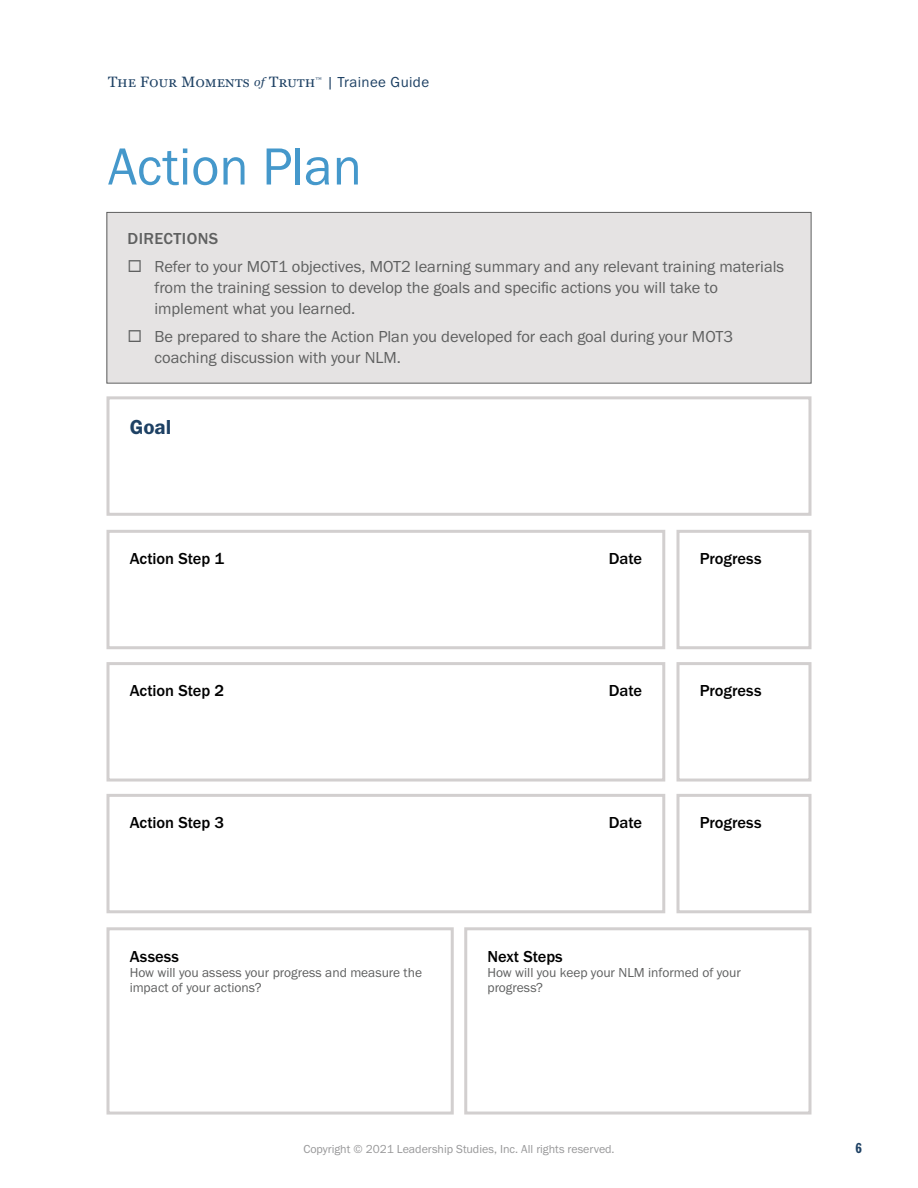
<style>
.page{position:relative;width:918px;height:1188px;background:#fff}
.page>*{position:absolute;margin:0;border:0;box-sizing:border-box;transform-origin:0 0}
.t1{font:54px "Franklin Gothic URW Boo";color:#4598cb}
.t2{font:21px "Franklin Gothic URW Dem";color:#1e4164}
.Checkbox_1{font:16.5px/21px "Franklin Gothic URW Boo";color:#5f6060}
.Body_Sans{font:500 16.5px "Franklin Gothic URW";color:#000}
.Body_Sans-2{font:500 16.5px "Franklin Gothic URW";letter-spacing:.025em;color:#5f6060}
.t3{font:15px "Georgia Pro";letter-spacing:.025em;color:#1e4164}
.t4{font:15px "Franklin Gothic URW Boo";letter-spacing:.025em;color:#1e4164}
.t5{font:15px "Franklin Gothic URW Com Dem";color:#1e4164}
.Body_Sans-3{font:13.5px/15px "Franklin Gothic URW Boo";color:#5f6060}
.t6{font:12px "Franklin Gothic URW Boo";color:#989899}
.t7{font:6.75px "Georgia Pro";color:#1e4164}
.s1{font-style:italic;font-size:12px}
</style>
<div class="page">
<div style="left:106px;top:396px;width:706px;height:120px;border:3px solid #d2cfcf"></div>
<div style="left:106px;top:927px;width:348px;height:188px;border:3px solid #d2cfcf"></div>
<div style="left:464px;top:927px;width:348px;height:188px;border:3px solid #d2cfcf"></div>
<div style="left:106px;top:530px;width:559px;height:119px;border:3px solid #d2cfcf"></div>
<div style="left:106px;top:662px;width:559px;height:120px;border:3px solid #d2cfcf"></div>
<div style="left:106px;top:794px;width:559px;height:119px;border:3px solid #d2cfcf"></div>
<div style="left:676px;top:530px;width:136px;height:119px;border:3px solid #d2cfcf"></div>
<div style="left:676px;top:662px;width:136px;height:120px;border:3px solid #d2cfcf"></div>
<div style="left:676px;top:794px;width:136px;height:119px;border:3px solid #d2cfcf"></div>
<div style="left:107px;top:212px;width:704px;height:171px;background:#e5e3e3"></div>
<div style="left:106px;top:212px;width:706px;height:172px;border:1px solid #5f6060"></div>
<p class="t3" style="left:108px;top:74px;width:209px">The Four Moments <span class="s1">of</span> Truth</p>
<p class="t7" style="left:316px;top:75px;width:8px">™</p>
<p class="t4" style="left:327px;top:73px;width:104px">| Trainee Guide</p>
<h1 class="t1" style="left:108px;top:133px;width:255px">Action Plan</h1>
<p class="Body_Sans-2" style="left:128px;top:228px;width:92px">DIRECTIONS</p>
<p class="Checkbox_1" style="left:154px;top:255px;width:631px">Refer to your MOT1 objectives, MOT2 learning summary and any relevant training materials from the training session to develop the goals and specific actions you will take to implement what you learned.</p>
<p class="Checkbox_1" style="left:154px;top:325px;width:580px">Be prepared to share the Action Plan you developed for each goal during your MOT3 coaching discussion with your NLM.</p>
<h4 class="t2" style="left:130px;top:414px;width:43px">Goal</h4>
<p class="Body_Sans" style="left:130px;top:548px;width:96px">Action Step 1</p>
<p class="Body_Sans" style="left:609px;top:548px;width:35px">Date</p>
<p class="Body_Sans" style="left:700px;top:548px;width:63px">Progress</p>
<p class="Body_Sans" style="left:130px;top:681px;width:96px">Action Step 2</p>
<p class="Body_Sans" style="left:609px;top:681px;width:35px">Date</p>
<p class="Body_Sans" style="left:700px;top:681px;width:63px">Progress</p>
<p class="Body_Sans" style="left:130px;top:812px;width:96px">Action Step 3</p>
<p class="Body_Sans" style="left:609px;top:812px;width:35px">Date</p>
<p class="Body_Sans" style="left:700px;top:812px;width:63px">Progress</p>
<p class="Body_Sans" style="left:130px;top:946px;width:51px">Assess</p>
<p class="Body_Sans-3" style="left:130px;top:964px;width:294px">How will you assess your progress and measure the impact of your actions?</p>
<p class="Body_Sans" style="left:488px;top:946px;width:77px">Next Steps</p>
<p class="Body_Sans-3" style="left:488px;top:964px;width:255px">How will you keep your NLM informed of your progress?</p>
<p class="t6" style="left:303px;top:1141px;width:313px">Copyright © 2021 Leadership Studies, Inc. All rights reserved.</p>
<p class="t5" style="left:855px;top:1137px;width:8px">6</p>
</div>
